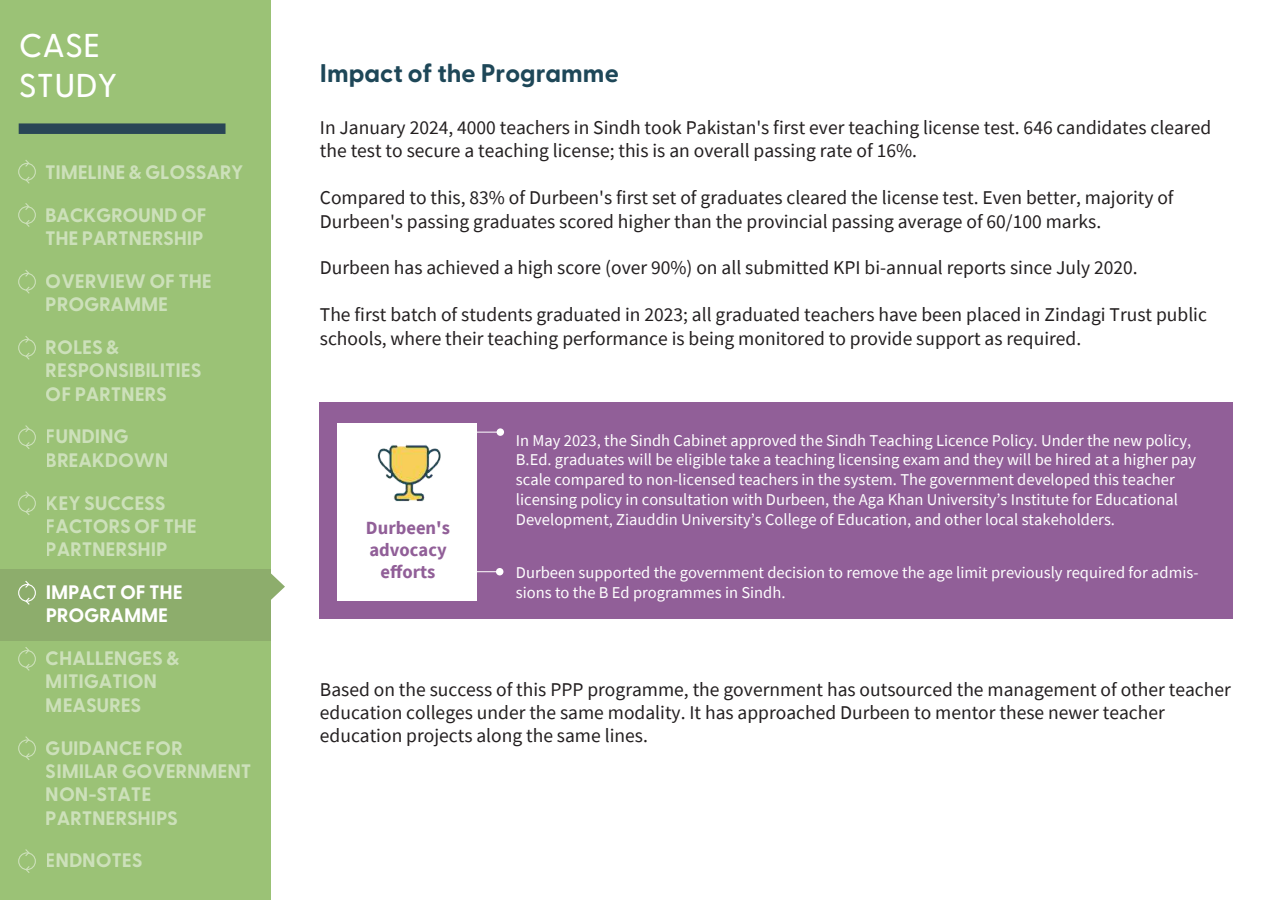
<style>
.page{position:relative;width:1275px;height:900px;background:#fff}
.page>*{position:absolute;margin:0;border:0;box-sizing:border-box;transform-origin:0 0}
.t1{font:500 33px/39.6px "Greycliff CF";color:#fff}
.t2{font:700 25.5px "Greycliff CF";color:#1e4758}
.t3{font:19.5px/23.4px "Source Sans Pro";color:#231f20}
.t4{font:700 19.5px/23.4px "Greycliff CF";letter-spacing:-.01em;color:#fff}
.t5{font:700 18.6px/22.4px "Source Sans Pro";color:#915f98;text-align:center}
.t6{font:16.5px/19.8px "Source Sans Pro";color:#fff}
</style>
<div class="page">
<div style="left:319px;top:402px;width:914px;height:217px;background:#915f98"></div>
<div style="left:497px;top:428px;width:7px;height:8px;background:#fff;border-radius:50%"></div>
<div style="left:496px;top:568px;width:7px;height:7px;background:#fff;border-radius:50%"></div>
<div style="left:337px;top:423px;width:140px;height:178px;background:#fff"></div>
<img style="left:377px;top:444px;width:64px;height:58px">
<div style="left:0;top:0;width:270px;height:900px;background:#9bc276"></div>
<div style="left:0;top:569px;width:270px;height:72px;background:#8dad6c"></div>
<svg style="left:270px;top:573px;width:15px;height:28px"></svg>
<div style="left:18px;top:206px;width:18px;height:18px;border:1px solid #fff;border-radius:50%"></div>
<svg style="left:25px;top:220px;width:6px;height:7px"></svg>
<svg style="left:24px;top:203px;width:6px;height:7px"></svg>
<div style="left:18px;top:163px;width:18px;height:18px;border:1px solid #fff;border-radius:50%"></div>
<svg style="left:25px;top:176px;width:6px;height:8px"></svg>
<svg style="left:24px;top:160px;width:6px;height:7px"></svg>
<div style="left:18px;top:339px;width:18px;height:18px;border:1px solid #fff;border-radius:50%"></div>
<svg style="left:25px;top:353px;width:6px;height:7px"></svg>
<svg style="left:24px;top:336px;width:6px;height:7px"></svg>
<div style="left:18px;top:428px;width:18px;height:18px;border:1px solid #fff;border-radius:50%"></div>
<svg style="left:25px;top:442px;width:6px;height:7px"></svg>
<svg style="left:24px;top:425px;width:6px;height:7px"></svg>
<div style="left:18px;top:494px;width:18px;height:18px;border:1px solid #fff;border-radius:50%"></div>
<svg style="left:25px;top:508px;width:6px;height:7px"></svg>
<svg style="left:24px;top:491px;width:6px;height:7px"></svg>
<div style="left:18px;top:584px;width:18px;height:18px;border:1px solid #fff;border-radius:50%"></div>
<svg style="left:25px;top:597px;width:6px;height:8px"></svg>
<svg style="left:24px;top:581px;width:6px;height:7px"></svg>
<div style="left:18px;top:650px;width:18px;height:18px;border:1px solid #fff;border-radius:50%"></div>
<svg style="left:25px;top:664px;width:6px;height:7px"></svg>
<svg style="left:24px;top:647px;width:6px;height:7px"></svg>
<div style="left:18px;top:739px;width:18px;height:18px;border:1px solid #fff;border-radius:50%"></div>
<svg style="left:25px;top:753px;width:6px;height:7px"></svg>
<svg style="left:24px;top:736px;width:6px;height:7px"></svg>
<div style="left:18px;top:852px;width:18px;height:18px;border:1px solid #fff;border-radius:50%"></div>
<svg style="left:25px;top:866px;width:6px;height:7px"></svg>
<svg style="left:24px;top:849px;width:6px;height:7px"></svg>
<div style="left:19px;top:123px;width:207px;height:11px;background:#294656"></div>
<div style="left:18px;top:273px;width:18px;height:18px;border:1px solid #fff;border-radius:50%"></div>
<svg style="left:25px;top:286px;width:6px;height:8px"></svg>
<svg style="left:24px;top:270px;width:6px;height:7px"></svg>
<h1 class="t1" style="left:19px;top:23px;width:100px">CASE<br>STUDY</h1>
<p class="t4" style="left:45px;top:159px;width:200px">TIMELINE &amp; GLOSSARY</p>
<p class="t4" style="left:45px;top:202px;width:163px">BACKGROUND OF<br>THE PARTNERSHIP</p>
<p class="t4" style="left:46px;top:268px;width:168px">OVERVIEW OF THE<br>PROGRAMME</p>
<p class="t4" style="left:46px;top:335px;width:157px">ROLES &amp;<br>RESPONSIBILITIES<br>OF PARTNERS</p>
<p class="t4" style="left:46px;top:424px;width:124px">FUNDING<br>BREAKDOWN</p>
<p class="t4" style="left:46px;top:490px;width:153px">KEY SUCCESS<br>FACTORS OF THE<br>PARTNERSHIP</p>
<p class="t4" style="left:46px;top:580px;width:138px">IMPACT OF THE<br>PROGRAMME</p>
<p class="t4" style="left:46px;top:646px;width:135px">CHALLENGES &amp;<br>MITIGATION<br>MEASURES</p>
<p class="t4" style="left:46px;top:735px;width:207px">GUIDANCE FOR<br>SIMILAR GOVERNMENT<br>NON-STATE<br>PARTNERSHIPS</p>
<p class="t4" style="left:46px;top:848px;width:98px">ENDNOTES</p>
<h2 class="t2" style="left:320px;top:53px;width:300px">Impact of the Programme</h2>
<p class="t3" style="left:320px;top:116px;width:893px">In January 2024, 4000 teachers in Sindh took Pakistan's first ever teaching license test. 646 candidates cleared the test to secure a teaching license; this is an overall passing rate of 16%.</p>
<p class="t3" style="left:320px;top:186px;width:855px">Compared to this, 83% of Durbeen's first set of graduates cleared the license test. Even better, majority of<br>Durbeen's passing graduates scored higher than the provincial passing average of 60/100 marks.</p>
<p class="t3" style="left:320px;top:256px;width:819px">Durbeen has achieved a high score (over 90%) on all submitted KPI bi-annual reports since July 2020.</p>
<p class="t3" style="left:320px;top:303px;width:889px">The first batch of students graduated in 2023; all graduated teachers have been placed in Zindagi Trust public schools, where their teaching performance is being monitored to provide support as required.</p>
<p class="t5" style="left:366px;top:516px;width:86px">Durbeen's advocacy efforts</p>
<p class="t6" style="left:516px;top:430px;width:682px">In May 2023, the Sindh Cabinet approved the Sindh Teaching Licence Policy. Under the new policy, B.Ed. graduates will be eligible take a teaching licensing exam and they will be hired at a higher pay scale compared to non-licensed teachers in the system. The government developed this teacher licensing policy in consultation with Durbeen, the Aga Khan University’s Institute for Educational Development, Ziauddin University’s College of Education, and other local stakeholders.</p>
<p class="t6" style="left:516px;top:562px;width:684px">Durbeen supported the government decision to remove the age limit previously required for admis&shy;sions to the B Ed programmes in Sindh.</p>
<p class="t3" style="left:320px;top:677px;width:912px">Based on the success of this PPP programme, the government has outsourced the management of other teacher education colleges under the same modality. It has approached Durbeen to mentor these newer teacher education projects along the same lines.</p>
</div>
